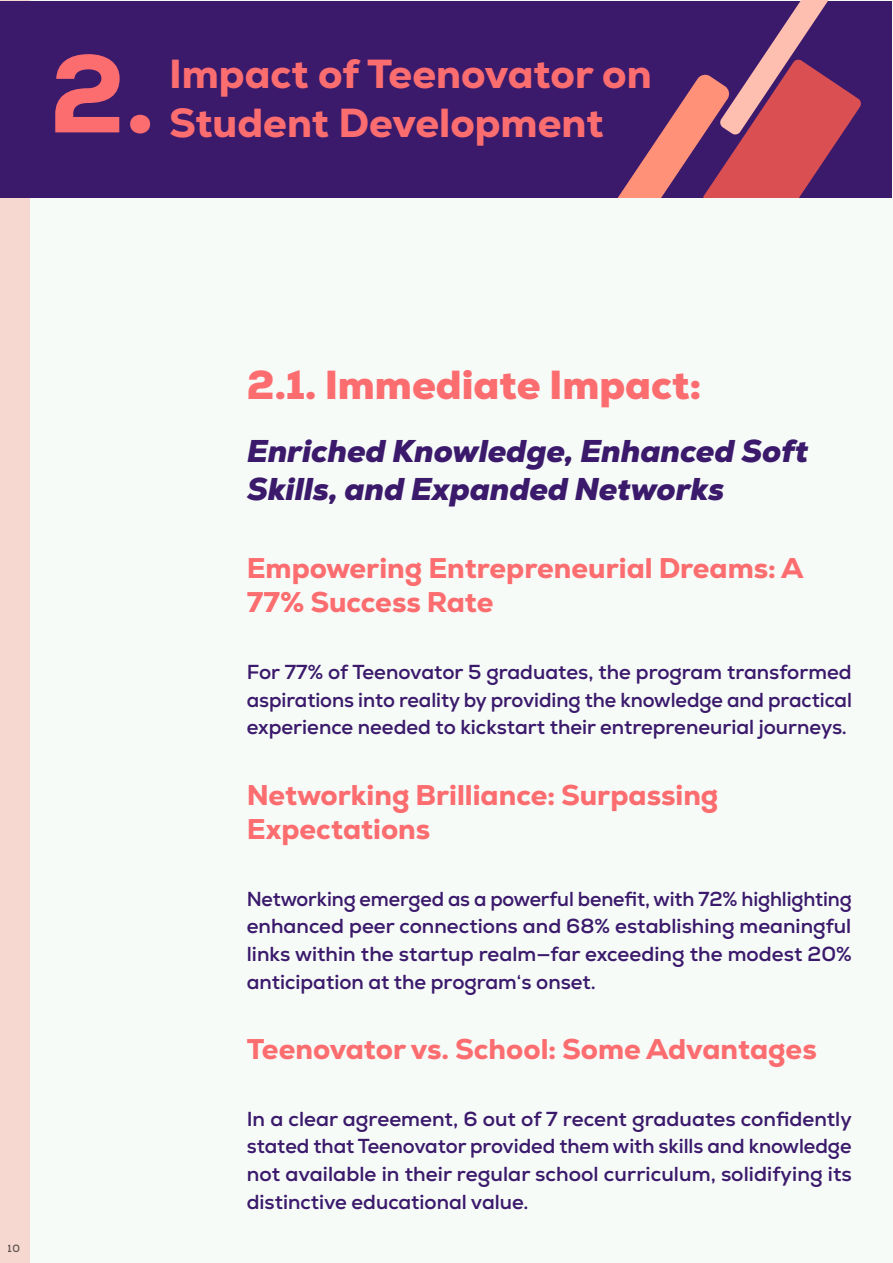
<style>
.page{position:relative;width:893px;height:1263px;background:#f7fbf8}
.page>*{position:absolute;margin:0;border:0;box-sizing:border-box;transform-origin:0 0}
.t1{font:800 110.4px "Nexa FF";color:#fc6d70}
.t2{font:800 40.5px "Nexa FF";color:#fc6d70}
.t3{font:900 40.5px "Nexa FF";color:#fc6d70}
.t4{font:italic 900 31.5px/37.8px "Nexa FF";color:#3b1a6c}
.t5{font:800 28.5px/34.2px "Nexa FF";color:#fc6d70}
.t6{font:700 20.25px/27.8px "Nexa FF";color:#3b1a6c;text-align:justify}
.t7{font:700 10.5px "Nexa FF";color:#000}
</style>
<div class="page">
<div style="left:0;top:0;width:29px;height:1263px;background:#f7d8d0"></div>
<div style="left:1px;top:1px;width:891px;height:197px;background:#3b1a6c"></div>
<svg style="left:617px;top:1px;width:244px;height:197px"></svg>
<h1 class="t1" style="left:50px;top:23px;width:107px">2.</h1>
<h2 class="t2" style="left:169px;top:48px;width:484px">Impact of Teenovator on</h2>
<h2 class="t2" style="left:169px;top:96px;width:436px">Student Development</h2>
<p class="t7" style="left:8px;top:1242px;width:14px">10</p>
<h2 class="t3" style="left:247px;top:359px;width:456px">2.1. Immediate Impact:</h2>
<h3 class="t4" style="left:247px;top:432px;width:563px">Enriched Knowledge, Enhanced Soft<br>Skills, and Expanded Networks</h3>
<h3 class="t5" style="left:247px;top:551px;width:558px">Empowering Entrepreneurial Dreams: A<br>77% Success Rate</h3>
<p class="t6" style="left:247px;top:658px;width:607px">For 77% of Teenovator 5 graduates, the program transformed aspirations into reality by providing the knowledge and practical experience needed to kickstart their entrepreneurial journeys.</p>
<h3 class="t5" style="left:247px;top:777px;width:473px">Networking Brilliance: Surpassing<br>Expectations</h3>
<p class="t6" style="left:247px;top:885px;width:607px">Networking emerged as a powerful benefit, with 72% highlighting enhanced peer connections and 68% establishing meaningful links within the startup realm—far exceeding the modest 20% anticipation at the program‘s onset.</p>
<h3 class="t5" style="left:247px;top:1032px;width:571px">Teenovator vs. School: Some Advantages</h3>
<p class="t6" style="left:247px;top:1105px;width:607px">In a clear agreement, 6 out of 7 recent graduates confidently stated that Teenovator provided them with skills and knowledge not available in their regular school curriculum, solidifying its distinctive educational value.</p>
</div>
